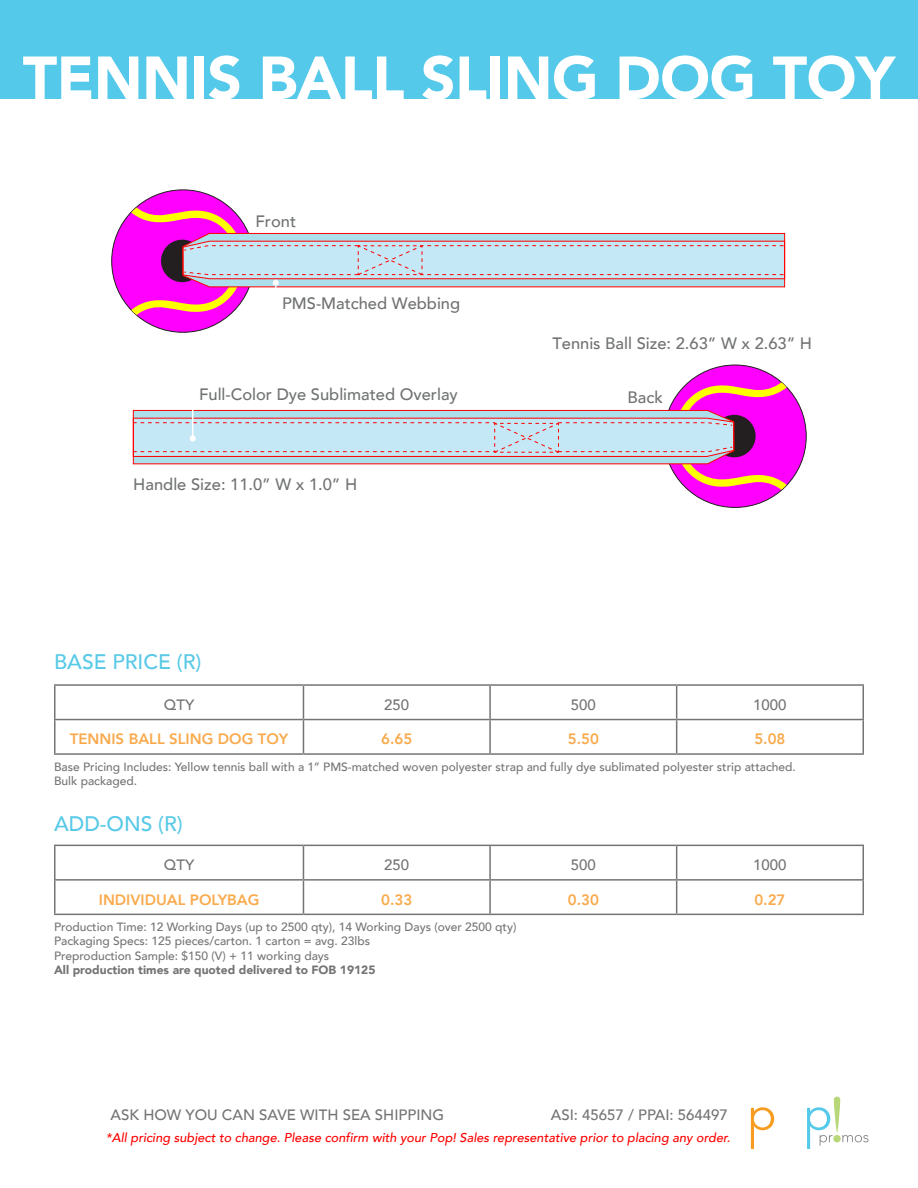
<style>
.page{position:relative;width:918px;height:1188px;background:#fff}
.page>*{position:absolute;margin:0;border:0;box-sizing:border-box;transform-origin:0 0}
.t1{font:900 60px "Avenir";letter-spacing:-.01em;color:#fff}
.t2{font:500 21px "Avenir";color:#58c9e7}
.t3{font:500 16.5px "Avenir";color:#707372}
.t4{font:500 15px "Avenir";color:#737473}
.t5{font:800 15px "Avenir";color:#faaa4d}
.t6{font:italic 500 12.75px "Avenir";color:#f00}
.t7{font:500 12px/14.4px "Avenir";color:#737473}
.t8{font:900 12px "Avenir";color:#737473}
</style>
<div class="page">
<div style="left:0;top:0;width:918px;height:99px;background:#55c9e9"></div>
<svg style="left:751px;top:1107px;width:24px;height:42px"></svg>
<div style="left:833px;top:1135px;width:8px;height:7px;background:#b8d778;border-radius:50%"></div>
<svg style="left:834px;top:1097px;width:6px;height:36px"></svg>
<svg style="left:807px;top:1107px;width:26px;height:42px"></svg>
<svg style="left:842px;top:1135px;width:26px;height:7px"></svg>
<div style="left:664px;top:365px;width:142px;height:142px;background:#f0f;border-radius:50%"></div>
<div style="left:112px;top:190px;width:142px;height:142px;background:#f0f;border-radius:50%"></div>
<svg style="left:132px;top:382px;width:655px;height:108px"></svg>
<div style="left:734px;top:355px;width:79px;height:162px;border:2px solid #fff"></div>
<svg style="left:131px;top:208px;width:654px;height:107px"></svg>
<hr style="left:192px;top:387px;width:1px;height:52px;background:#fff">
<div style="left:190px;top:435px;width:6px;height:7px;background:#fff;border-radius:50%"></div>
<hr style="left:489px;top:686px;width:2px;height:33px;background:#737473">
<hr style="left:676px;top:686px;width:1px;height:33px;background:#737473">
<hr style="left:863px;top:686px;width:1px;height:33px;background:#737473">
<hr style="left:303px;top:719px;width:187px;height:1px;background:#737473">
<hr style="left:490px;top:719px;width:187px;height:1px;background:#737473">
<hr style="left:489px;top:720px;width:2px;height:33px;background:#737473">
<hr style="left:677px;top:719px;width:187px;height:1px;background:#737473">
<hr style="left:676px;top:720px;width:1px;height:33px;background:#737473">
<hr style="left:863px;top:720px;width:1px;height:33px;background:#737473">
<hr style="left:54px;top:753px;width:249px;height:2px;background:#737473">
<hr style="left:303px;top:753px;width:187px;height:2px;background:#737473">
<hr style="left:490px;top:753px;width:187px;height:2px;background:#737473">
<hr style="left:677px;top:753px;width:187px;height:2px;background:#737473">
<hr style="left:303px;top:684px;width:187px;height:2px;background:#737473">
<hr style="left:490px;top:684px;width:187px;height:2px;background:#737473">
<hr style="left:677px;top:684px;width:187px;height:2px;background:#737473">
<hr style="left:54px;top:719px;width:249px;height:1px;background:#737473">
<hr style="left:54px;top:684px;width:249px;height:2px;background:#737473">
<hr style="left:54px;top:686px;width:2px;height:33px;background:#737473">
<hr style="left:303px;top:686px;width:1px;height:33px;background:#737473">
<hr style="left:54px;top:720px;width:2px;height:33px;background:#737473">
<hr style="left:303px;top:720px;width:1px;height:33px;background:#737473">
<hr style="left:489px;top:846px;width:2px;height:33px;background:#737473">
<hr style="left:676px;top:846px;width:1px;height:33px;background:#737473">
<hr style="left:863px;top:846px;width:1px;height:33px;background:#737473">
<hr style="left:303px;top:879px;width:187px;height:2px;background:#737473">
<hr style="left:490px;top:879px;width:187px;height:2px;background:#737473">
<hr style="left:489px;top:881px;width:2px;height:33px;background:#737473">
<hr style="left:677px;top:879px;width:187px;height:2px;background:#737473">
<hr style="left:676px;top:881px;width:1px;height:33px;background:#737473">
<hr style="left:863px;top:881px;width:1px;height:33px;background:#737473">
<hr style="left:54px;top:914px;width:249px;height:1px;background:#737473">
<hr style="left:303px;top:914px;width:187px;height:1px;background:#737473">
<hr style="left:490px;top:914px;width:187px;height:1px;background:#737473">
<hr style="left:677px;top:914px;width:187px;height:1px;background:#737473">
<hr style="left:303px;top:845px;width:187px;height:1px;background:#737473">
<hr style="left:490px;top:845px;width:187px;height:1px;background:#737473">
<hr style="left:677px;top:845px;width:187px;height:1px;background:#737473">
<hr style="left:54px;top:879px;width:249px;height:2px;background:#737473">
<hr style="left:54px;top:845px;width:249px;height:1px;background:#737473">
<hr style="left:54px;top:846px;width:2px;height:33px;background:#737473">
<hr style="left:303px;top:846px;width:1px;height:33px;background:#737473">
<hr style="left:54px;top:881px;width:2px;height:33px;background:#737473">
<hr style="left:303px;top:881px;width:1px;height:33px;background:#737473">
<h1 class="t1" style="left:23px;top:54px;width:874px">TENNIS BALL SLING DOG TOY</h1>
<h3 class="t3" style="left:255px;top:214px;width:42px">Front</h3>
<h3 class="t3" style="left:282px;top:297px;width:180px">PMS-Matched Webbing</h3>
<h3 class="t3" style="left:199px;top:387px;width:260px">Full-Color Dye Sublimated Overlay</h3>
<h3 class="t3" style="left:133px;top:478px;width:226px">Handle Size: 11.0” W x 1.0” H</h3>
<h2 class="t2" style="left:54px;top:652px;width:149px">BASE PRICE (R)</h2>
<h3 class="t3" style="left:552px;top:337px;width:261px">Tennis Ball Size: 2.63” W x 2.63” H</h3>
<h3 class="t3" style="left:627px;top:391px;width:37px">Back</h3>
<p class="t4" style="left:164px;top:698px;width:32px">QTY</p>
<p class="t4" style="left:384px;top:698px;width:27px">250</p>
<p class="t4" style="left:571px;top:698px;width:27px">500</p>
<p class="t4" style="left:753px;top:698px;width:35px">1000</p>
<p class="t5" style="left:70px;top:730px;width:220px">TENNIS BALL SLING DOG TOY</p>
<p class="t5" style="left:381px;top:730px;width:33px">6.65</p>
<p class="t5" style="left:568px;top:730px;width:33px">5.50</p>
<p class="t5" style="left:754px;top:730px;width:33px">5.08</p>
<p class="t7" style="left:54px;top:760px;width:743px">Base Pricing Includes: Yellow tennis ball with a 1” PMS-matched woven polyester strap and fully dye sublimated polyester strip attached.<br>Bulk packaged.</p>
<h2 class="t2" style="left:54px;top:814px;width:130px">ADD-ONS (R)</h2>
<p class="t4" style="left:164px;top:858px;width:32px">QTY</p>
<p class="t4" style="left:384px;top:858px;width:27px">250</p>
<p class="t4" style="left:571px;top:858px;width:27px">500</p>
<p class="t4" style="left:753px;top:858px;width:35px">1000</p>
<p class="t5" style="left:99px;top:891px;width:162px">INDIVIDUAL POLYBAG</p>
<p class="t5" style="left:381px;top:891px;width:33px">0.33</p>
<p class="t5" style="left:568px;top:891px;width:33px">0.30</p>
<p class="t5" style="left:754px;top:891px;width:33px">0.27</p>
<p class="t7" style="left:54px;top:921px;width:464px">Production Time: 12 Working Days (up to 2500 qty), 14 Working Days (over 2500 qty)<br>Packaging Specs: 125 pieces/carton. 1 carton = avg. 23lbs<br>Preproduction Sample: $150 (V) + 11 working days</p>
<p class="t8" style="left:54px;top:965px;width:323px">All production times are quoted delivered to FOB 19125</p>
<p class="t4" style="left:551px;top:1106px;width:179px">ASI: 45657 / PPAI: 564497</p>
<p class="t4" style="left:111px;top:1106px;width:335px">ASK HOW YOU CAN SAVE WITH SEA SHIPPING</p>
<p class="t6" style="left:106px;top:1132px;width:626px">*All pricing subject to change. Please confirm with your Pop! Sales representative prior to placing any order.</p>
</div>
